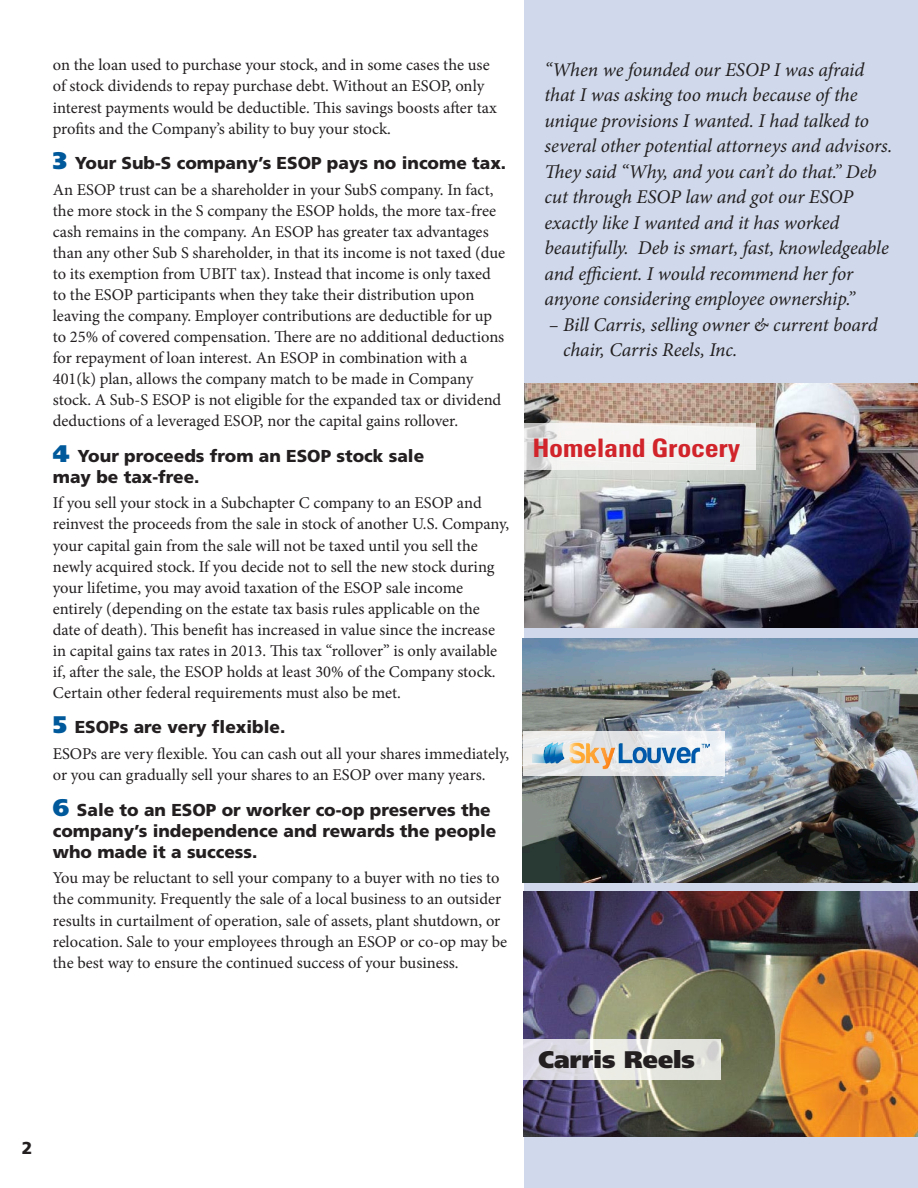
<style>
.page{position:relative;width:918px;height:1188px;background:#fff}
.page>*{position:absolute;margin:0;border:0;box-sizing:border-box;transform-origin:0 0}
.t1{font:700 condensed 25.5px "Univers";letter-spacing:-.01em;color:#d1232a;scale:1.1 1}
.t2{font:900 24px "Frutiger LT Std";color:#231f20}
.t3{font:italic 19.5px/25.5px "Minion Pro";letter-spacing:-.005em;color:#231f20}
.t4{font:900 17.25px/21px "Frutiger LT Std";color:#231f20}
.t5{font:16.5px/21px "Minion Pro";letter-spacing:-.005em;color:#231f20}
.s1{font-size:24px;color:#00599b}
</style>
<div class="page">
<div style="left:524px;top:0;width:394px;height:1188px;background:#cfd9eb"></div>
<img style="left:523px;top:638px;width:394px;height:245px">
<svg style="left:523px;top:732px;width:202px;height:44px;background:#e8eaec"></svg>
<img style="left:533px;top:739px;width:176px;height:31px">
<img style="left:523px;top:892px;width:395px;height:244px">
<img style="left:525px;top:383px;width:393px;height:245px">
<svg style="left:523px;top:1039px;width:197px;height:40px"></svg>
<svg style="left:524px;top:423px;width:232px;height:47px;background:#efeeed"></svg>
<p class="t5" style="left:53px;top:55px;width:446px">on the loan used to purchase your stock, and in some cases the use of stock dividends to repay purchase debt. Without an ESOP, only interest payments would be deductible. This savings boosts after tax profits and the Company’s ability to buy your stock.</p>
<p class="t4" style="left:53px;top:153px;width:455px"><span class="s1">3</span> Your Sub-S company’s ESOP pays no income tax.</p>
<p class="t5" style="left:53px;top:179px;width:454px">An ESOP trust can be a shareholder in your SubS company. In fact, the more stock in the S company the ESOP holds, the more tax-free cash remains in the company. An ESOP has greater tax advantages than any other Sub S shareholder, in that its income is not taxed (due to its exemption from UBIT tax). Instead that income is only taxed to the ESOP participants when they take their distribution upon leaving the company. Employer contributions are deductible for up to 25% of covered compensation. There are no additional deductions for repayment of loan interest. An ESOP in combination with a 401(k) plan, allows the company match to be made in Company stock. A Sub-S ESOP is not eligible for the expanded tax or dividend deductions of a leveraged ESOP, nor the capital gains rollover.</p>
<p class="t4" style="left:53px;top:445px;width:373px"><span class="s1">4</span> Your proceeds from an ESOP stock sale may be tax-free.</p>
<p class="t5" style="left:53px;top:493px;width:458px">If you sell your stock in a Subchapter C company to an ESOP and reinvest the proceeds from the sale in stock of another U.S. Company, your capital gain from the sale will not be taxed until you sell the newly acquired stock. If you decide not to sell the new stock during your lifetime, you may avoid taxation of the ESOP sale income entirely (depending on the estate tax basis rules applicable on the date of death). This benefit has increased in value since the increase in capital gains tax rates in 2013. This tax “rollover” is only available if, after the sale, the ESOP holds at least 30% of the Company stock.<br>Certain other federal requirements must also be met.</p>
<p class="t4" style="left:53px;top:717px;width:234px"><span class="s1">5</span> ESOPs are very flexible.</p>
<p class="t5" style="left:53px;top:743px;width:458px">ESOPs are very flexible. You can cash out all your shares immediately, or you can gradually sell your shares to an ESOP over many years.</p>
<p class="t4" style="left:53px;top:799px;width:445px"><span class="s1">6</span> Sale to an ESOP or worker co-op preserves the company’s independence and rewards the people who made it a success.</p>
<p class="t5" style="left:53px;top:868px;width:456px">You may be reluctant to sell your company to a buyer with no ties to the community. Frequently the sale of a local business to an outsider results in curtailment of operation, sale of assets, plant shutdown, or relocation. Sale to your employees through an ESOP or co-op may be the best way to ensure the continued success of your business.</p>
<p class="t3" style="left:544px;top:57px;width:349px">“When we founded our ESOP I was afraid that I was asking too much because of the unique provisions I wanted. I had talked to several other potential attorneys and advisors.<br>They said “Why, and you can’t do that.” Deb cut through ESOP law and got our ESOP exactly like I wanted and it has worked beautifully. Deb is smart, fast, knowledgeable and efficient. I would recommend her for anyone considering employee ownership.”</p>
<p class="t3" style="left:563px;top:312px;width:316px;text-indent:-14px">– Bill Carris, selling owner &amp; current board chair, Carris Reels, Inc.</p>
<h1 class="t1" style="left:532px;top:432px;width:190px">Homeland Grocery</h1>
<p class="t4" style="left:22px;top:1138px;width:12px">2</p>
<h2 class="t2" style="left:539px;top:1045px;width:158px">Carris Reels</h2>
</div>
